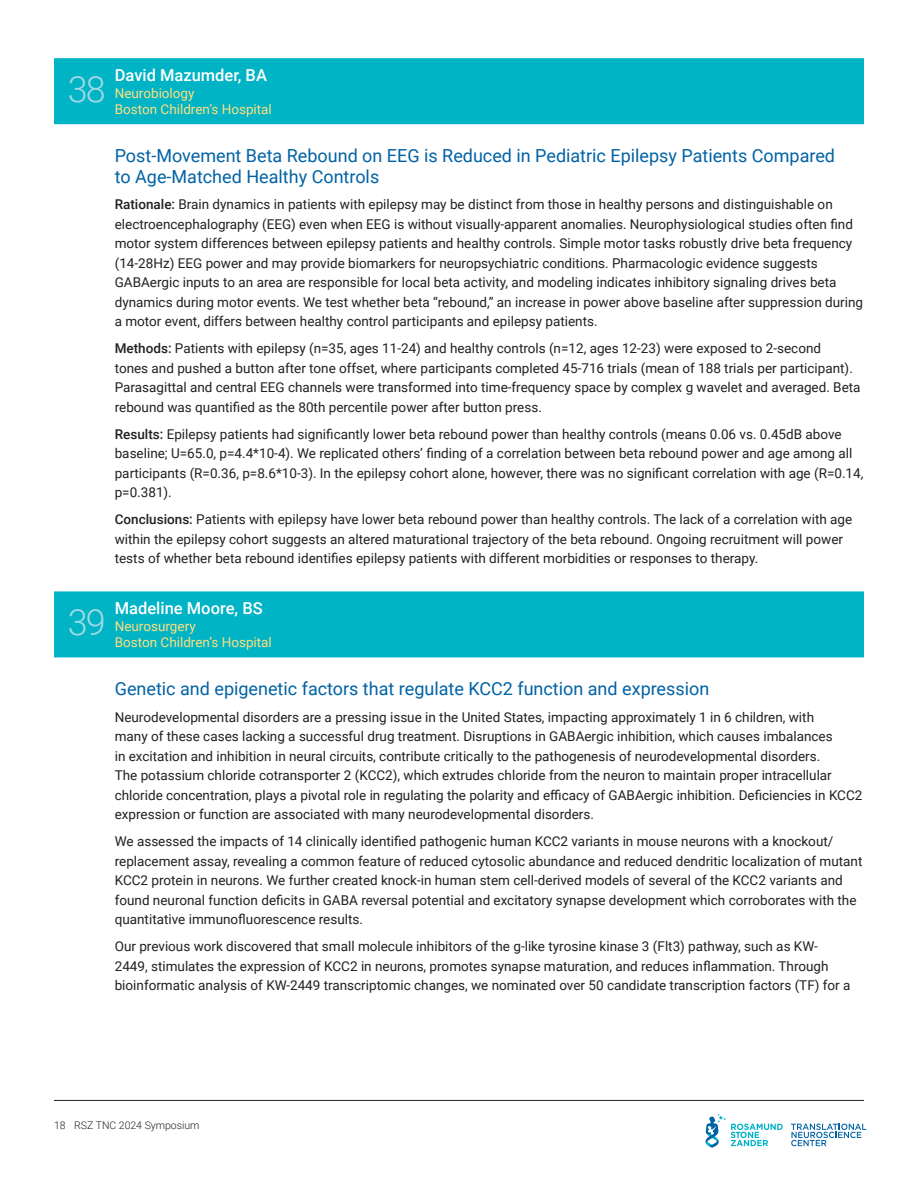
<style>
.page{position:relative;width:918px;height:1188px;background:#fff}
.page>*{position:absolute;margin:0;border:0;box-sizing:border-box;transform-origin:0 0}
.ALT_NAME{font:300 36px "Roboto";color:#a0dae4}
.ALT_Headline{font:18px/21px "Roboto";color:#0062a5}
.ALT_NAME-2{font:500 16.5px "Roboto";color:#fff}
.ALT_Body{font:13.5px/19.5px "Roboto";color:#231f20}
.ALT_Affiliation{font:13.5px "Roboto";color:#ffe07f}
.t1{font:300 10.5px "Roboto";color:#231f20}
.s1{font-weight:500}
</style>
<div class="page">
<svg style="left:791px;top:1124px;width:75px;height:22px"></svg>
<svg style="left:705px;top:1114px;width:78px;height:34px"></svg>
<hr style="left:54px;top:1100px;width:810px;height:1px;background:#231f20">
<div style="left:54px;top:58px;width:810px;height:66px;background:#00b3c5"></div>
<div style="left:54px;top:591px;width:810px;height:66px;background:#00b3c5"></div>
<p class="ALT_NAME" style="left:68px;top:64px;width:40px">38</p>
<p class="ALT_NAME-2" style="left:115px;top:64px;width:154px">David Mazumder, BA</p>
<p class="ALT_Affiliation" style="left:115px;top:83px;width:81px">Neurobiology</p>
<p class="ALT_Affiliation" style="left:115px;top:100px;width:159px">Boston Children’s Hospital</p>
<p class="ALT_Headline" style="left:115px;top:144px;width:722px">Post-Movement Beta Rebound on EEG is Reduced in Pediatric Epilepsy Patients Compared to Age-Matched Healthy Controls</p>
<p class="ALT_Body" style="left:115px;top:194px;width:750px"><span class="s1">Rationale:</span> Brain dynamics in patients with epilepsy may be distinct from those in healthy persons and distinguishable on electroencephalography (EEG) even when EEG is without visually-apparent anomalies. Neurophysiological studies often find motor system differences between epilepsy patients and healthy controls. Simple motor tasks robustly drive beta frequency (14-28Hz) EEG power and may provide biomarkers for neuropsychiatric conditions. Pharmacologic evidence suggests GABAergic inputs to an area are responsible for local beta activity, and modeling indicates inhibitory signaling drives beta dynamics during motor events. We test whether beta “rebound,” an increase in power above baseline after suppression during a motor event, differs between healthy control participants and epilepsy patients.</p>
<p class="ALT_Body" style="left:115px;top:338px;width:747px"><span class="s1">Methods:</span> Patients with epilepsy (n=35, ages 11-24) and healthy controls (n=12, ages 12-23) were exposed to 2-second<br>tones and pushed a button after tone offset, where participants completed 45-716 trials (mean of 188 trials per participant).<br>Parasagittal and central EEG channels were transformed into time-frequency space by complex g wavelet and averaged. Beta rebound was quantified as the 80th percentile power after button press.</p>
<p class="ALT_Body" style="left:115px;top:424px;width:750px"><span class="s1">Results:</span> Epilepsy patients had significantly lower beta rebound power than healthy controls (means 0.06 vs. 0.45dB above baseline; U=65.0, p=4.4*10-4). We replicated others’ finding of a correlation between beta rebound power and age among all participants (R=0.36, p=8.6*10-3). In the epilepsy cohort alone, however, there was no significant correlation with age (R=0.14, p=0.381).</p>
<p class="ALT_Body" style="left:115px;top:509px;width:739px"><span class="s1">Conclusions:</span> Patients with epilepsy have lower beta rebound power than healthy controls. The lack of a correlation with age within the epilepsy cohort suggests an altered maturational trajectory of the beta rebound. Ongoing recruitment will power tests of whether beta rebound identifies epilepsy patients with different morbidities or responses to therapy.</p>
<p class="ALT_NAME" style="left:68px;top:597px;width:40px">39</p>
<p class="ALT_NAME-2" style="left:115px;top:597px;width:149px">Madeline Moore, BS</p>
<p class="ALT_Affiliation" style="left:115px;top:616px;width:82px">Neurosurgery</p>
<p class="ALT_Affiliation" style="left:115px;top:633px;width:159px">Boston Children’s Hospital</p>
<p class="ALT_Headline" style="left:115px;top:678px;width:596px">Genetic and epigenetic factors that regulate KCC2 function and expression</p>
<p class="ALT_Body" style="left:115px;top:706px;width:749px">Neurodevelopmental disorders are a pressing issue in the United States, impacting approximately 1 in 6 children, with<br>many of these cases lacking a successful drug treatment. Disruptions in GABAergic inhibition, which causes imbalances<br>in excitation and inhibition in neural circuits, contribute critically to the pathogenesis of neurodevelopmental disorders.<br>The potassium chloride cotransporter 2 (KCC2), which extrudes chloride from the neuron to maintain proper intracellular chloride concentration, plays a pivotal role in regulating the polarity and efficacy of GABAergic inhibition. Deficiencies in KCC2 expression or function are associated with many neurodevelopmental disorders.</p>
<p class="ALT_Body" style="left:115px;top:831px;width:749px">We assessed the impacts of 14 clinically identified pathogenic human KCC2 variants in mouse neurons with a knockout/ replacement assay, revealing a common feature of reduced cytosolic abundance and reduced dendritic localization of mutant KCC2 protein in neurons. We further created knock-in human stem cell-derived models of several of the KCC2 variants and found neuronal function deficits in GABA reversal potential and excitatory synapse development which corroborates with the quantitative immunofluorescence results.</p>
<p class="ALT_Body" style="left:115px;top:936px;width:737px">Our previous work discovered that small molecule inhibitors of the g-like tyrosine kinase 3 (Flt3) pathway, such as KW-<br>2449, stimulates the expression of KCC2 in neurons, promotes synapse maturation, and reduces inflammation. Through bioinformatic analysis of KW-2449 transcriptomic changes, we nominated over 50 candidate transcription factors (TF) for a</p>
<p class="t1" style="left:54px;top:1118px;width:147px">18 RSZ TNC 2024 Symposium</p>
</div>
